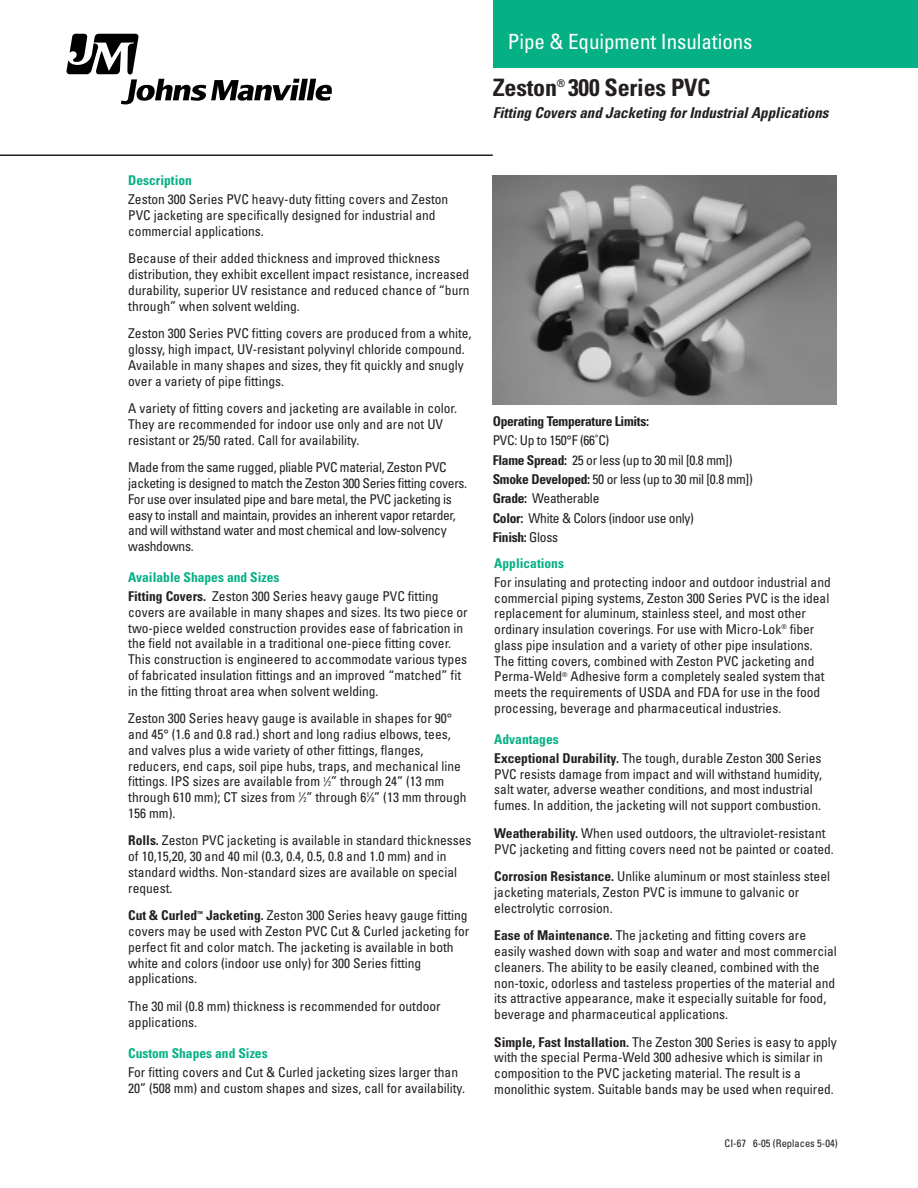
<style>
.page{position:relative;width:918px;height:1188px;background:#fff}
.page>*{position:absolute;margin:0;border:0;box-sizing:border-box;transform-origin:0 0}
.t1{font:700 condensed 24px "Univers";letter-spacing:-.01em;color:#231f20}
.t2{font:condensed 21px "Univers";color:#fff}
.t3{font:italic 700 condensed 15px "Univers";color:#231f20}
.t4{font:condensed 13.5px/15.8px "Univers";color:#231f20}
.t5{font:condensed 13.5px/15.8px "Univers";letter-spacing:-.02em;color:#231f20}
.t6{font:700 condensed 13.5px "Univers";color:#05b085}
.t7{font:700 condensed 13.5px "Univers";letter-spacing:-.02em;color:#231f20}
.t8{font:condensed 10.5px "Univers";color:#231f20}
.t9{font:10.5px "Univers";color:#231f20}
.s1{font-weight:700;color:#05b085}
.s2{font-weight:700}
.s3{font-size:6.75px}
</style>
<div class="page">
<div style="left:493px;top:0;width:425px;height:68px;background:#05b085"></div>
<img style="left:493px;top:175px;width:344px;height:230px">
<svg style="left:67px;top:34px;width:265px;height:70px"></svg>
<hr style="left:0;top:154px;width:493px;height:2px;background:#231f20">
<p class="t6" style="left:128px;top:175px;width:65px">Description</p>
<p class="t4" style="left:128px;top:193px;width:322px">Zeston 300 Series PVC heavy-duty fitting covers and Zeston<br>PVC jacketing are specifically designed for industrial and commercial applications.</p>
<p class="t4" style="left:128px;top:252px;width:343px">Because of their added thickness and improved thickness distribution, they exhibit excellent impact resistance, increased durability, superior UV resistance and reduced chance of “burn through” when solvent welding.</p>
<p class="t4" style="left:128px;top:327px;width:345px">Zeston 300 Series PVC fitting covers are produced from a white, glossy, high impact, UV-resistant polyvinyl chloride compound.<br>Available in many shapes and sizes, they fit quickly and snugly over a variety of pipe fittings.</p>
<p class="t4" style="left:128px;top:402px;width:330px">A variety of fitting covers and jacketing are available in color.<br>They are recommended for indoor use only and are not UV resistant or 25/50 rated. Call for availability.</p>
<p class="t5" style="left:128px;top:461px;width:340px">Made from the same rugged, pliable PVC material, Zeston PVC jacketing is designed to match the Zeston 300 Series fitting covers.<br>For use over insulated pipe and bare metal, the PVC jacketing is easy to install and maintain, provides an inherent vapor retarder, and will withstand water and most chemical and low-solvency washdowns.</p>
<p class="t4" style="left:128px;top:569px;width:312px;line-height:19px"><span class="s1">Available Shapes and Sizes<br></span><span class="s2">Fitting Covers.</span> Zeston 300 Series heavy gauge PVC fitting</p>
<p class="t4" style="left:128px;top:605px;width:341px">covers are available in many shapes and sizes. Its two piece or two-piece welded construction provides ease of fabrication in the field not available in a traditional one-piece fitting cover.<br>This construction is engineered to accommodate various types of fabricated insulation fittings and an improved “matched” fit in the fitting throat area when solvent welding.</p>
<p class="t4" style="left:128px;top:712px;width:340px">Zeston 300 Series heavy gauge is available in shapes for 90° and 45° (1.6 and 0.8 rad.) short and long radius elbows, tees, and valves plus a wide variety of other fittings, flanges, reducers, end caps, soil pipe hubs, traps, and mechanical line fittings. IPS sizes are available from <sup>1</sup>⁄<span class="s3">2</span>” through 24” (13 mm through 610 mm); CT sizes from <sup>1</sup>⁄<span class="s3">2</span>” through 6<sup>1</sup>⁄<span class="s3">8</span>” (13 mm through 156 mm).</p>
<p class="t4" style="left:128px;top:834px;width:345px"><span class="s2">Rolls.</span> Zeston PVC jacketing is available in standard thicknesses of 10,15,20, 30 and 40 mil (0.3, 0.4, 0.5, 0.8 and 1.0 mm) and in standard widths. Non-standard sizes are available on special request.</p>
<p class="t4" style="left:128px;top:909px;width:343px"><span class="s2">Cut &amp; Curled</span><sup>™</sup> <span class="s2">Jacketing.</span> Zeston 300 Series heavy gauge fitting covers may be used with Zeston PVC Cut &amp; Curled jacketing for perfect fit and color match. The jacketing is available in both white and colors (indoor use only) for 300 Series fitting applications.</p>
<p class="t4" style="left:128px;top:999px;width:314px">The 30 mil (0.8 mm) thickness is recommended for outdoor applications.</p>
<p class="t6" style="left:128px;top:1048px;width:141px">Custom Shapes and Sizes</p>
<p class="t4" style="left:128px;top:1065px;width:338px">For fitting covers and Cut &amp; Curled jacketing sizes larger than<br>20” (508 mm) and custom shapes and sizes, call for availability.</p>
<h2 class="t2" style="left:508px;top:34px;width:246px">Pipe &amp; Equipment Insulations</h2>
<h1 class="t1" style="left:493px;top:79px;width:66px">Zeston</h1>
<p class="t9" style="left:557px;top:80px;width:10px">®</p>
<h1 class="t1" style="left:568px;top:79px;width:144px">300 Series PVC</h1>
<p class="t3" style="left:493px;top:108px;width:337px">Fitting Covers and Jacketing for Industrial Applications</p>
<p class="t7" style="left:493px;top:416px;width:158px">Operating Temperature Limits:</p>
<p class="t5" style="left:493px;top:432px;width:262px;line-height:19.4px">PVC: Up to 150°F (66˚C)<br><span class="s2">Flame Spread:</span> 25 or less (up to 30 mil [0.8 mm])<br><span class="s2">Smoke Developed:</span> 50 or less (up to 30 mil [0.8 mm])<br><span class="s2">Grade:</span> Weatherable<br><span class="s2">Color:</span> White &amp; Colors (indoor use only)<br><span class="s2">Finish:</span> Gloss</p>
<p class="t6" style="left:494px;top:558px;width:71px">Applications</p>
<p class="t4" style="left:494px;top:575px;width:338px">For insulating and protecting indoor and outdoor industrial and commercial piping systems, Zeston 300 Series PVC is the ideal replacement for aluminum, stainless steel, and most other ordinary insulation coverings. For use with Micro-Lok<sup>®</sup> fiber glass pipe insulation and a variety of other pipe insulations.<br>The fitting covers, combined with Zeston PVC jacketing and Perma-Weld<sup>®</sup> Adhesive form a completely sealed system that meets the requirements of USDA and FDA for use in the food processing, beverage and pharmaceutical industries.</p>
<p class="t4" style="left:494px;top:731px;width:329px;line-height:19px"><span class="s1">Advantages<br></span><span class="s2">Exceptional Durability.</span> The tough, durable Zeston 300 Series</p>
<p class="t4" style="left:494px;top:767px;width:329px">PVC resists damage from impact and will withstand humidity, salt water, adverse weather conditions, and most industrial fumes. In addition, the jacketing will not support combustion.</p>
<p class="t4" style="left:494px;top:826px;width:341px"><span class="s2">Weatherability.</span> When used outdoors, the ultraviolet-resistant<br>PVC jacketing and fitting covers need not be painted or coated.</p>
<p class="t4" style="left:494px;top:870px;width:337px"><span class="s2">Corrosion Resistance.</span> Unlike aluminum or most stainless steel jacketing materials, Zeston PVC is immune to galvanic or electrolytic corrosion.</p>
<p class="t4" style="left:494px;top:929px;width:344px"><span class="s2">Ease of Maintenance.</span> The jacketing and fitting covers are easily washed down with soap and water and most commercial cleaners. The ability to be easily cleaned, combined with the non-toxic, odorless and tasteless properties of the material and its attractive appearance, make it especially suitable for food, beverage and pharmaceutical applications.</p>
<p class="t4" style="left:494px;top:1035px;width:344px"><span class="s2">Simple, Fast Installation.</span> The Zeston 300 Series is easy to apply with the special Perma-Weld 300 adhesive which is similar in composition to the PVC jacketing material. The result is a monolithic system. Suitable bands may be used when required.</p>
<p class="t8" style="left:725px;top:1140px;width:115px">CI-67 6-05 (Replaces 5-04)</p>
</div>
